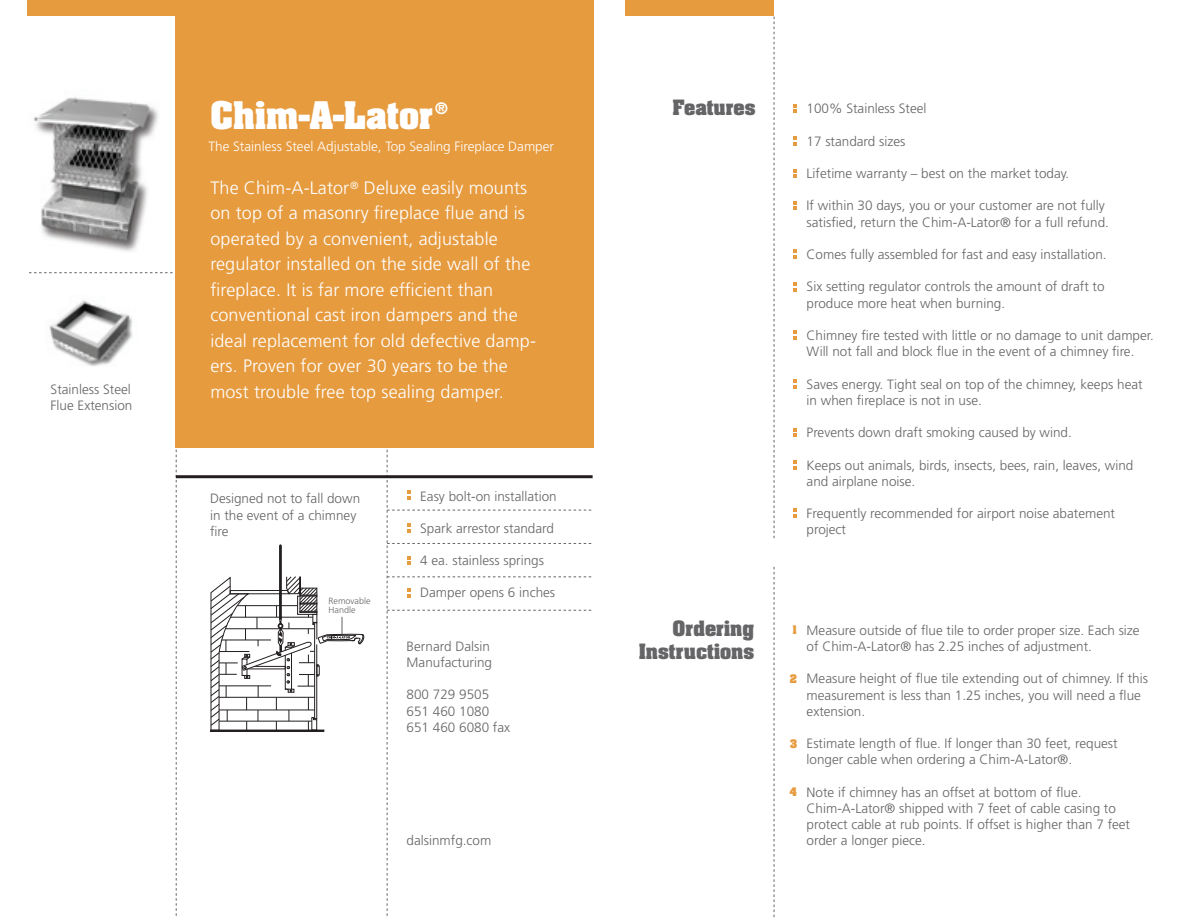
<style>
.page{position:relative;width:1188px;height:918px;background:#fff}
.page>*{position:absolute;margin:0;border:0;box-sizing:border-box;transform-origin:0 0}
.t1{font:700 32.4px "Aachen Std";color:#fff}
.t2{font:300 18px/25.5px "Frutiger LT Std";letter-spacing:.005em;color:#fff}
.t3{font:700 18px/22.6px "Aachen Std";color:#656568;text-align:right}
.t4{font:300 13.5px/16.2px "Frutiger LT Std";color:#656568}
.t5{font:300 13.5px "Frutiger LT Std";color:#fff}
.t6{font:700 13.5px "Aachen Std";color:#fff}
.t7{font:700 10.05px "Aachen Std";color:#e79b3f}
.t8{font:300 9px/9px "Frutiger LT Std";color:#656568}
</style>
<div class="page">
<img style="left:33px;top:90px;width:143px;height:163px">
<div style="left:27px;top:0;width:152px;height:16px;background:#e79b3f"></div>
<div style="left:176px;top:0;width:418px;height:448px;background:#e79b3f"></div>
<svg style="left:793px;top:104px;width:3px;height:9px"></svg>
<svg style="left:793px;top:136px;width:3px;height:10px"></svg>
<svg style="left:793px;top:169px;width:3px;height:9px"></svg>
<svg style="left:793px;top:201px;width:3px;height:9px"></svg>
<svg style="left:793px;top:249px;width:3px;height:10px"></svg>
<svg style="left:793px;top:282px;width:3px;height:10px"></svg>
<svg style="left:793px;top:330px;width:3px;height:10px"></svg>
<svg style="left:793px;top:379px;width:3px;height:10px"></svg>
<svg style="left:793px;top:428px;width:3px;height:9px"></svg>
<svg style="left:793px;top:460px;width:3px;height:9px"></svg>
<svg style="left:793px;top:509px;width:3px;height:9px"></svg>
<svg style="left:774px;top:17px;width:1px;height:521px"></svg>
<svg style="left:176px;top:450px;width:1px;height:466px"></svg>
<svg style="left:774px;top:567px;width:1px;height:351px"></svg>
<div style="left:626px;top:0;width:148px;height:16px;background:#e79b3f"></div>
<svg style="left:29px;top:272px;width:144px;height:1px"></svg>
<svg style="left:387px;top:450px;width:206px;height:466px"></svg>
<div style="left:210px;top:730px;width:114px;height:2px;border:1px solid #231f20"></div>
<div style="left:279px;top:545px;width:2px;height:74px;border:1px solid #231f20"></div>
<svg style="left:210px;top:576px;width:155px;height:155px"></svg>
<hr style="left:176px;top:475px;width:417px;height:3px;background:#231f20">
<img style="left:49px;top:300px;width:84px;height:67px">
<p class="t4" style="left:51px;top:381px;width:83px">Stainless Steel<br>Flue Extension</p>
<h1 class="t1" style="left:211px;top:92px;width:224px">Chim-A-Lator</h1>
<p class="t6" style="left:435px;top:98px;width:14px">®</p>
<p class="t5" style="left:208px;top:139px;width:347px">The Stainless Steel Adjustable, Top Sealing Fireplace Damper</p>
<p class="t2" style="left:210px;top:175px;width:327px">The Chim-A-Lator<sup>®</sup> Deluxe easily mounts on top of a masonry fireplace flue and is operated by a convenient, adjustable regulator installed on the side wall of the fireplace. It is far more efficient than conventional cast iron dampers and the ideal replacement for old defective damp&shy;ers. Proven for over 30 years to be the most trouble free top sealing damper.</p>
<p class="t4" style="left:210px;top:491px;width:152px">Designed not to fall down in the event of a chimney fire</p>
<p class="t8" style="left:329px;top:597px;width:44px">Removable<br>Handle</p>
<p class="t4" style="left:420px;top:488px;width:138px">Easy bolt-on installation</p>
<p class="t4" style="left:420px;top:520px;width:135px">Spark arrestor standard</p>
<p class="t4" style="left:420px;top:553px;width:125px">4 ea. stainless springs</p>
<p class="t4" style="left:420px;top:585px;width:137px">Damper opens 6 inches</p>
<p class="t4" style="left:407px;top:638px;width:87px">Bernard Dalsin<br>Manufacturing</p>
<p class="t4" style="left:407px;top:687px;width:105px">800 729 9505<br>651 460 1080<br>651 460 6080 fax</p>
<p class="t4" style="left:407px;top:833px;width:86px">dalsinmfg.com</p>
<h2 class="t3" style="left:672px;top:96px;width:85px">Features</h2>
<p class="t4" style="left:807px;top:101px;width:122px">100% Stainless Steel</p>
<p class="t4" style="left:807px;top:133px;width:100px">17 standard sizes</p>
<p class="t4" style="left:807px;top:165px;width:264px">Lifetime warranty – best on the market today.</p>
<p class="t4" style="left:807px;top:198px;width:304px">If within 30 days, you or your customer are not fully satisfied, return the Chim-A-Lator® for a full refund.</p>
<p class="t4" style="left:807px;top:246px;width:302px">Comes fully assembled for fast and easy installation.</p>
<p class="t4" style="left:807px;top:279px;width:300px">Six setting regulator controls the amount of draft to produce more heat when burning.</p>
<p class="t4" style="left:807px;top:327px;width:349px">Chimney fire tested with little or no damage to unit damper.<br>Will not fall and block flue in the event of a chimney fire.</p>
<p class="t4" style="left:807px;top:376px;width:338px">Saves energy. Tight seal on top of the chimney, keeps heat in when fireplace is not in use.</p>
<p class="t4" style="left:807px;top:425px;width:267px">Prevents down draft smoking caused by wind.</p>
<p class="t4" style="left:807px;top:457px;width:328px">Keeps out animals, birds, insects, bees, rain, leaves, wind and airplane noise.</p>
<p class="t4" style="left:807px;top:506px;width:310px">Frequently recommended for airport noise abatement project</p>
<h2 class="t3" style="left:639px;top:618px;width:117px">Ordering<br>Instructions</h2>
<p class="t7" style="left:793px;top:623px;width:6px">1</p>
<p class="t7" style="left:790px;top:672px;width:9px">2</p>
<p class="t7" style="left:790px;top:736px;width:8px">3</p>
<p class="t7" style="left:790px;top:785px;width:9px">4</p>
<p class="t4" style="left:807px;top:622px;width:335px">Measure outside of flue tile to order proper size. Each size of Chim-A-Lator® has 2.25 inches of adjustment.</p>
<p class="t4" style="left:807px;top:671px;width:343px">Measure height of flue tile extending out of chimney. If this measurement is less than 1.25 inches, you will need a flue extension.</p>
<p class="t4" style="left:807px;top:736px;width:313px">Estimate length of flue. If longer than 30 feet, request longer cable when ordering a Chim-A-Lator®.</p>
<p class="t4" style="left:807px;top:784px;width:325px">Note if chimney has an offset at bottom of flue.<br>Chim-A-Lator® shipped with 7 feet of cable casing to protect cable at rub points. If offset is higher than 7 feet order a longer piece.</p>
</div>
